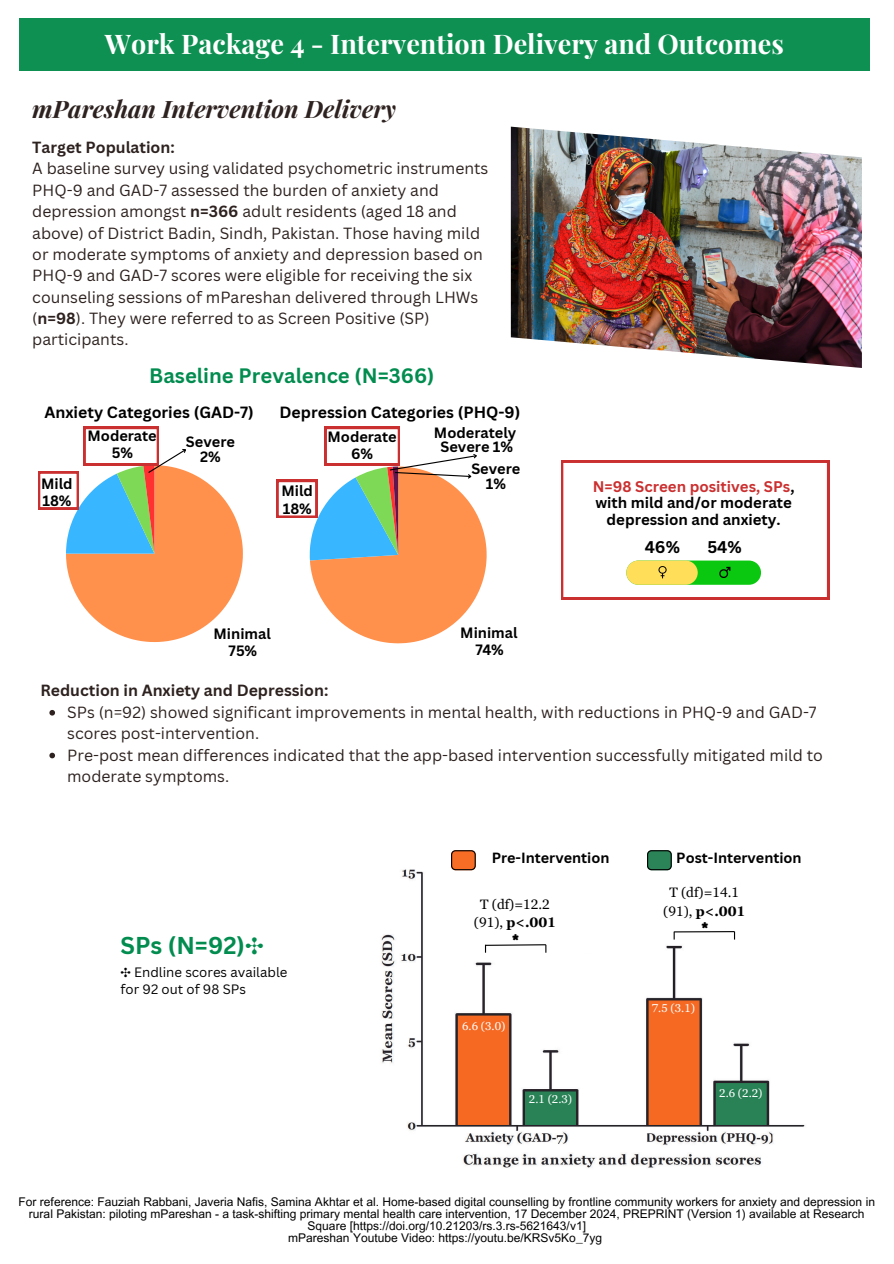
<style>
.page{position:relative;width:894px;height:1264px;background:#fff}
.page>*{position:absolute;margin:0;border:0;box-sizing:border-box;transform-origin:0 0}
.t1{font:700 27px "Playfair Display";color:#fff}
.t2{font:italic 700 24px "Playfair Display";color:#2d221f}
.t3{font:700 23.7px "Canva Sans";color:#028c4f}
.t4{font:700 20.25px "Canva Sans";color:#028c4f}
.t5{font:19.95px "Baloo Bhaijaan";color:#000}
.t6{font:700 16.5px "Canva Sans";color:#000}
.t7{font:15.75px/21.3px "Canva Sans";color:#2d221f}
.t8{font:700 15.75px "Canva Sans";color:#000}
.t9{font:700 15.75px "Canva Sans";color:#2d221f}
.t10{font:700 15px/16.8px "Canva Sans";color:#000;text-align:center}
.t11{font:700 14.55px/17.1px "Canva Sans";color:#000;text-align:center}
.t12{font:700 14.4px "Canva Sans";color:#000}
.t13{font:13.65px/18.9px "Georgia Pro";color:#000;text-align:center}
.t14{font:13.2px/17.7px "Canva Sans";color:#000}
.t15{font:12px/12px "Arial MT Pro";color:#000;text-align:center}
.t16{font:11.4px "Georgia Pro";color:#fff}
.s1{font-weight:700}
.s2{color:#cb3030}
.s3{font-family:"Free Serif";font-weight:400}
.s4{font-family:"Free Serif"}
</style>
<div class="page">
<div style="left:19px;top:18px;width:850px;height:52px;background:#0d9052"></div>
<img style="left:510px;top:127px;width:351px;height:241px">
<svg style="left:276px;top:427px;width:210px;height:216px"></svg>
<svg style="left:38px;top:427px;width:205px;height:215px"></svg>
<img style="left:381px;top:852px;width:424px;height:316px">
<svg style="left:451px;top:850px;width:24px;height:20px"></svg>
<svg style="left:647px;top:850px;width:24px;height:20px"></svg>
<svg style="left:484px;top:943px;width:63px;height:9px"></svg>
<hr style="left:674px;top:931px;width:60px;height:1px;background:#000">
<div style="left:557px;top:928px;width:56px;height:24px;background:#fff"></div>
<svg style="left:561px;top:460px;width:267px;height:139px"></svg>
<svg style="left:49px;top:710px;width:6px;height:5px"></svg>
<svg style="left:49px;top:752px;width:6px;height:6px"></svg>
<p class="t1" style="left:105px;top:24px;width:680px">Work Package 4 - Intervention Delivery and Outcomes</p>
<h6 class="t2" style="left:32px;top:92px;width:365px">mPareshan Intervention Delivery</h6>
<p class="t7" style="left:32px;top:136px;width:457px"><span class="s1">Target Population:<br></span>A baseline survey using validated psychometric instruments PHQ-9 and GAD-7 assessed the burden of anxiety and depression amongst <span class="s1">n=366</span> adult residents (aged 18 and above) of District Badin, Sindh, Pakistan. Those having mild or moderate symptoms of anxiety and depression based on PHQ-9 and GAD-7 scores were eligible for receiving the six counseling sessions of mPareshan delivered through LHWs (<span class="s1">n=98</span>). They were referred to as Screen Positive (SP) participants.</p>
<h4 class="t4" style="left:149px;top:361px;width:287px">Baseline Prevalence (N=366)</h4>
<p class="t8" style="left:44px;top:401px;width:211px">Anxiety Categories (GAD-7)</p>
<p class="t8" style="left:279px;top:401px;width:242px">Depression Categories (PHQ-9)</p>
<p class="t11" style="left:41px;top:474px;width:33px;text-align:left">Mild<br>18%</p>
<p class="t11" style="left:87px;top:426px;width:71px">Moderate<br>5%</p>
<h5 class="t11" style="left:186px;top:434px;width:51px;line-height:14.7px">Severe<br>2%</h5>
<p class="t11" style="left:281px;top:482px;width:33px;text-align:left">Mild<br>18%</p>
<p class="t11" style="left:327px;top:428px;width:71px">Moderate<br>6%</p>
<h3 class="t11" style="left:434px;top:424px;width:84px;line-height:14.7px">Moderately<br>Severe 1%</h3>
<p class="t11" style="left:471px;top:461px;width:51px;line-height:14.7px">Severe<br>1%</p>
<p class="t11" style="left:213px;top:624px;width:59px">Minimal<br>75%</p>
<p class="t11" style="left:460px;top:623px;width:59px">Minimal<br>74%</p>
<h2 class="t10" style="left:592px;top:477px;width:203px"><span class="s2">N=98 Screen positives, SPs</span>, with mild and/or moderate depression and anxiety.</h2>
<h4 class="t6" style="left:644px;top:535px;width:37px">46%</h4>
<h4 class="t6" style="left:707px;top:535px;width:36px">54%</h4>
<p class="t9" style="left:40px;top:679px;width:289px">Reduction in Anxiety and Depression:</p>
<p class="t7" style="left:67px;top:701px;width:750px">SPs (n=92) showed significant improvements in mental health, with reductions in PHQ-9 and GAD-7 scores post-intervention.</p>
<h6 class="t7" style="left:67px;top:743px;width:757px">Pre-post mean differences indicated that the app-based intervention successfully mitigated mild to moderate symptoms.</h6>
<p class="t3" style="left:120px;top:929px;width:145px">SPs (N=92)<span class="s3">✣</span></p>
<h4 class="t14" style="left:120px;top:962px;width:168px"><span class="s4">✣</span> Endline scores available for 92 out of 98 SPs</h4>
<h2 class="t12" style="left:491px;top:847px;width:119px">Pre-Intervention</h2>
<p class="t12" style="left:676px;top:847px;width:127px">Post-Intervention</p>
<h4 class="t13" style="left:474px;top:894px;width:84px">T (df)=12.2 (91), <span class="s1">p&lt;.001</span></h4>
<h4 class="t5" style="left:512px;top:925px;width:8px">*</h4>
<h6 class="t16" style="left:462px;top:1019px;width:45px">6.6 (3.0)</h6>
<h6 class="t16" style="left:529px;top:1092px;width:45px">2.1 (2.3)</h6>
<p class="t13" style="left:663px;top:882px;width:84px">T (df)=14.1 (91), <span class="s1">p&lt;.001</span></p>
<h6 class="t5" style="left:701px;top:913px;width:8px">*</h6>
<p class="t16" style="left:651px;top:1002px;width:45px">7.5 (3.1)</p>
<p class="t16" style="left:719px;top:1086px;width:45px">2.6 (2.2)</p>
<p class="t15" style="left:19px;top:1197px;width:857px">For reference: Fauziah Rabbani, Javeria Nafis, Samina Akhtar et al. Home-based digital counselling by frontline community workers for anxiety and depression in rural Pakistan: piloting mPareshan - a task-shifting primary mental health care intervention, 17 December 2024, PREPRINT (Version 1) available at Research<br>Square [https://doi.org/10.21203/rs.3.rs-5621643/v1]</p>
<p class="t15" style="left:288px;top:1233px;width:315px">mPareshan Youtube Video: https://youtu.be/KRSv5Ko_7yg</p>
</div>
